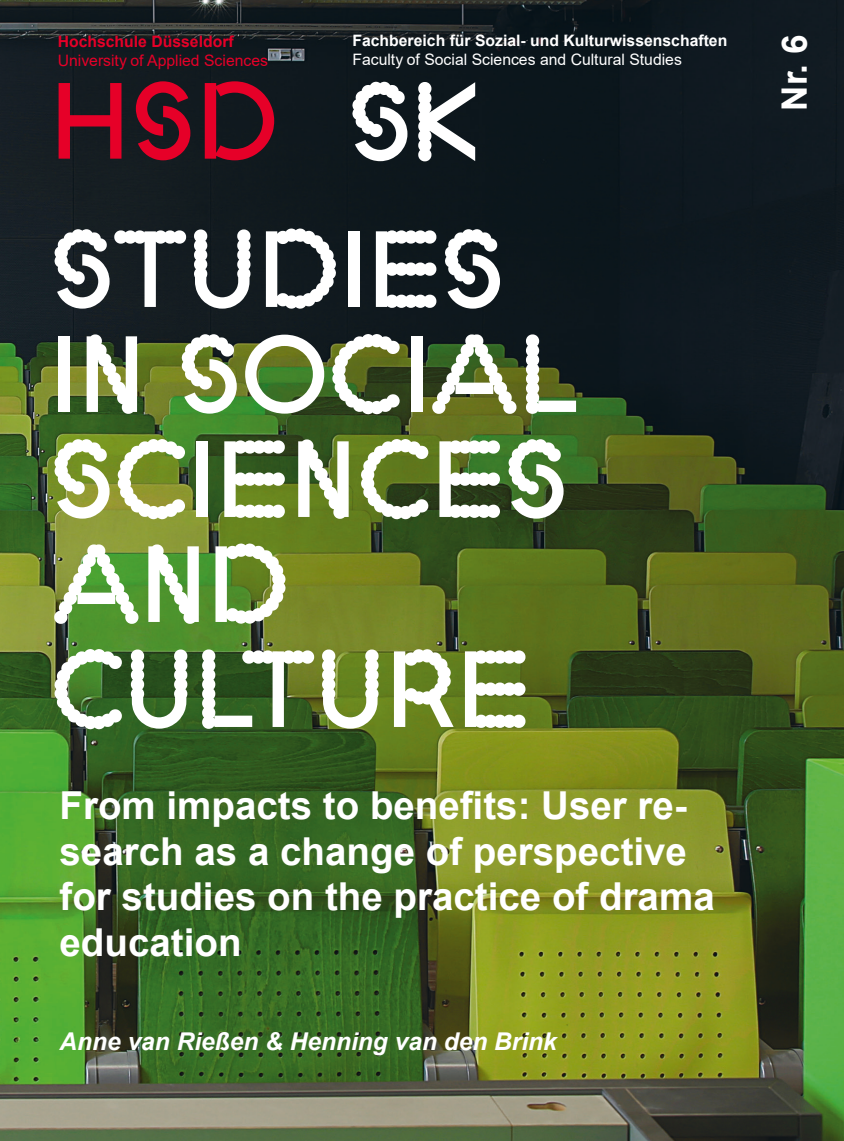
<style>
.page{position:relative;width:844px;height:1141px;background:#fff}
.page>*{position:absolute;margin:0;border:0;box-sizing:border-box;transform-origin:0 0}
.t1{font:105px/105px "HSD Sans So Kult 2";letter-spacing:-.015em;color:#fff}
.t2{font:105px "HSD Sans So Kult";color:#e60028}
.t3{font:38.5px/45.5px "Arial Bold MT2";color:#fff}
.t4{font:700 38.5px "Arial";color:#fff}
.t5{font:35px "Arial Bold MT2";color:#fff}
.t6{font:italic 700 24.5px "Arial";color:#fff}
.t7{font:15.75px "Arial Bold MT2";color:#fff}
.t8{font:15.75px "Arial";color:#fff}
.t9{font:15.75px "Arial";color:#e60028}
.t10{font:15.75px "Arial Bold MT2";color:#e60028}
.s1{font-family:"Arial Bold MT2";font-weight:400}
</style>
<div class="page">
<img style="left:0;top:0;width:843px;height:1141px">
<div style="left:352px;top:81px;width:123px;height:80px;background:#0d171d"></div>
<p class="t10" style="left:58px;top:30px;width:177px">Hochschule Düsseldorf</p>
<p class="t9" style="left:58px;top:50px;width:212px">University of Applied Sciences</p>
<h1 class="t2" style="left:50px;top:66px;width:231px">•</h1>
<p class="t7" style="left:352px;top:30px;width:376px">Fachbereich für Sozial- und Kulturwissenschaften</p>
<p class="t8" style="left:352px;top:49px;width:331px">Faculty of Social Sciences and Cultural Studies</p>
<h1 class="t1" style="left:50px;top:220px;width:532px">STUDIES<br>IN SOCIAL<br>SCIENCES<br>AND<br>CULTURE</h1>
<p class="t4" style="left:60px;top:778px;width:628px">From impacts to benefits: User re<span class="s1">-</span></p>
<p class="t3" style="left:60px;top:829px;width:656px">search as a change of perspective for studies on the practice of drama education</p>
<p class="t6" style="left:60px;top:1025px;width:498px">Anne van Rießen &amp; Henning van den Brink</p>
<p class="t5" style="left:769px;top:111px;width:77px;rotate:-90deg">Nr. 6</p>
</div>
